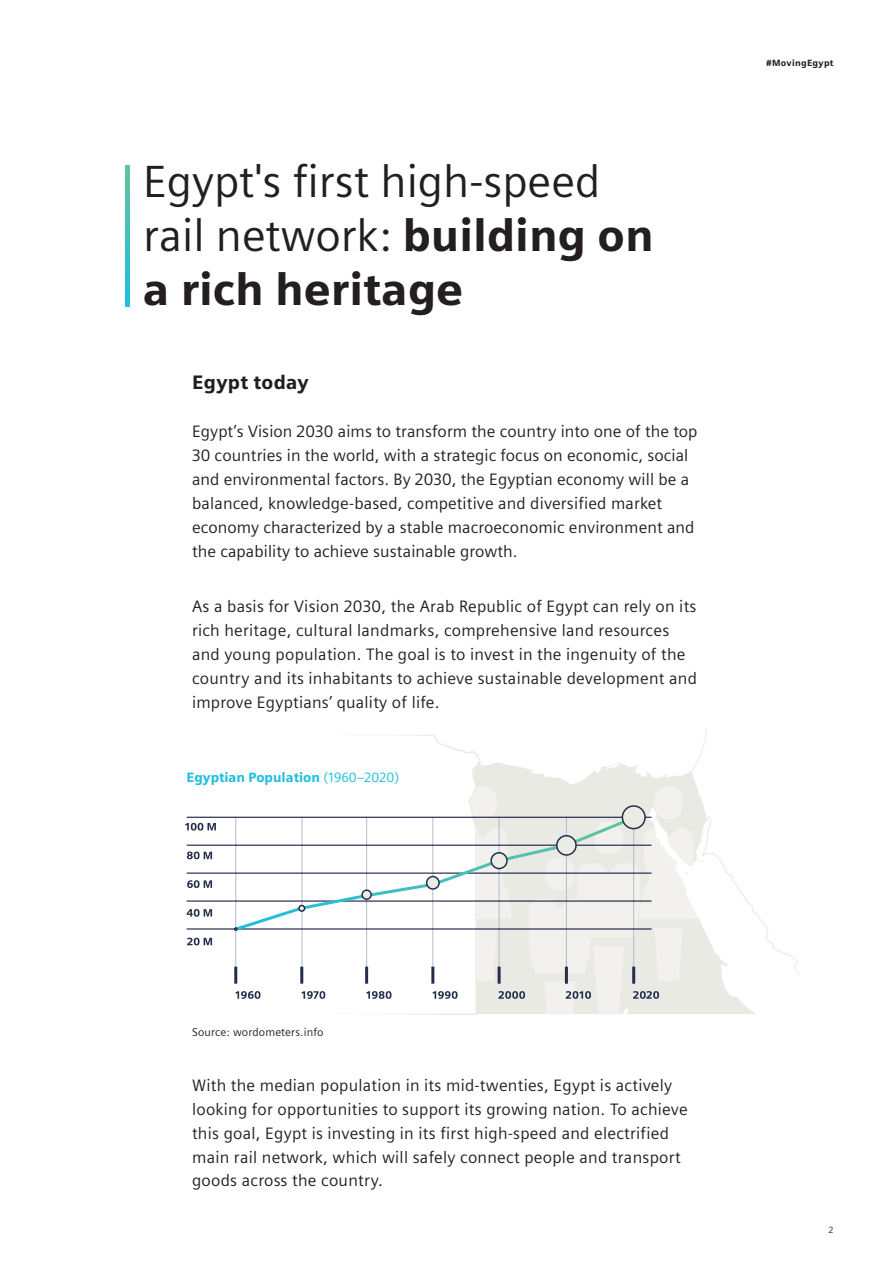
<style>
.page{position:relative;width:893px;height:1263px;background:#fff}
.page>*{position:absolute;margin:0;border:0;box-sizing:border-box;transform-origin:0 0}
._02__Headline_22pt_1{font:45px/54px "Siemens Sans";color:#231f20}
._04__Intro_13pt_6_25{font:900 19.5px "Siemens Sans";letter-spacing:.015em;color:#231f20}
._04__Intro_13pt_6_25-2{font:16.5px/23.9px "Siemens Sans";letter-spacing:.015em;color:#231f20}
._04__Intro_13pt_6_25-3{font:900 13.5px "Siemens Sans";color:#1cbfdf}
._06__Caption_7_5pt_3{font:11.25px "Siemens Sans";letter-spacing:.015em;color:#231f20}
._00__Header_6pt_130{font:900 9px "Siemens Sans";letter-spacing:.03em;color:#231f20}
._00__Footer_6pt_130{font:9px "Siemens Sans";color:#231f20}
.s1{font-weight:900}
.s2{font-weight:400}
</style>
<div class="page">
<svg style="left:126px;top:166px;width:3px;height:141px"></svg>
<svg style="left:186px;top:735px;width:294px;height:280px"></svg>
<svg style="left:470px;top:761px;width:284px;height:253px;fill:#eaeae5"></svg>
<svg style="left:476px;top:933px;width:21px;height:48px"></svg>
<div style="left:654px;top:786px;width:29px;height:33px;background:#f2f1ee;border-radius:50%"></div>
<svg style="left:690px;top:728px;width:18px;height:45px"></svg>
<svg style="left:653px;top:815px;width:147px;height:166px"></svg>
<hr style="left:236px;top:817px;width:1px;height:154px;background:#b3baca">
<hr style="left:302px;top:817px;width:1px;height:154px;background:#b3baca">
<hr style="left:366px;top:817px;width:1px;height:154px;background:#b3baca">
<hr style="left:433px;top:817px;width:1px;height:154px;background:#b3baca">
<hr style="left:499px;top:817px;width:1px;height:154px;background:#b3baca">
<hr style="left:566px;top:817px;width:1px;height:154px;background:#b3baca">
<hr style="left:633px;top:817px;width:1px;height:154px;background:#b3baca">
<svg style="left:235px;top:991px;width:25px;height:8px"></svg>
<hr style="left:300px;top:967px;width:3px;height:17px;background:#232f4a">
<svg style="left:301px;top:991px;width:24px;height:8px"></svg>
<hr style="left:365px;top:967px;width:3px;height:17px;background:#232f4a">
<svg style="left:366px;top:991px;width:25px;height:8px"></svg>
<hr style="left:431px;top:967px;width:3px;height:17px;background:#232f4a">
<svg style="left:432px;top:991px;width:26px;height:8px"></svg>
<hr style="left:498px;top:967px;width:3px;height:17px;background:#232f4a">
<svg style="left:498px;top:991px;width:27px;height:8px"></svg>
<hr style="left:565px;top:967px;width:3px;height:17px;background:#232f4a">
<svg style="left:566px;top:991px;width:25px;height:8px"></svg>
<hr style="left:632px;top:967px;width:3px;height:17px;background:#232f4a">
<svg style="left:633px;top:991px;width:26px;height:8px"></svg>
<svg style="left:187px;top:938px;width:25px;height:7px"></svg>
<svg style="left:187px;top:909px;width:25px;height:8px"></svg>
<svg style="left:187px;top:880px;width:25px;height:8px"></svg>
<svg style="left:187px;top:851px;width:25px;height:8px"></svg>
<svg style="left:185px;top:823px;width:31px;height:7px"></svg>
<hr style="left:187px;top:929px;width:465px;height:1px;background:#00022a">
<hr style="left:187px;top:901px;width:465px;height:1px;background:#00022a">
<hr style="left:187px;top:873px;width:465px;height:1px;background:#00022a">
<hr style="left:187px;top:845px;width:465px;height:1px;background:#00022a">
<hr style="left:187px;top:817px;width:465px;height:1px;background:#00022a">
<svg style="left:232px;top:814px;width:406px;height:119px"></svg>
<svg style="left:234px;top:927px;width:4px;height:4px"></svg>
<div style="left:298px;top:905px;width:7px;height:7px;border:2px solid #232f4a;border-radius:50%"></div>
<div style="left:362px;top:890px;width:9px;height:9px;background:#ecece7;border-radius:50%"></div>
<div style="left:361px;top:889px;width:11px;height:11px;border:2px solid #232f4a;border-radius:50%"></div>
<div style="left:427px;top:876px;width:12px;height:13px;background:#ecece7;border-radius:50%"></div>
<div style="left:426px;top:876px;width:14px;height:14px;border:2px solid #232f4a;border-radius:50%"></div>
<div style="left:491px;top:853px;width:16px;height:15px;background:#ecece7;border-radius:50%"></div>
<div style="left:490px;top:852px;width:18px;height:17px;border:2px solid #232f4a;border-radius:50%"></div>
<div style="left:557px;top:836px;width:19px;height:19px;background:#ecece7;border-radius:50%"></div>
<div style="left:556px;top:835px;width:21px;height:21px;border:2px solid #232f4a;border-radius:50%"></div>
<div style="left:622px;top:806px;width:23px;height:23px;background:#ecece7;border-radius:50%"></div>
<div style="left:622px;top:805px;width:24px;height:24px;border:2px solid #232f4a;border-radius:50%"></div>
<hr style="left:234px;top:967px;width:3px;height:17px;background:#232f4a">
<p class="_02__Headline_22pt_1" style="left:143px;top:155px;width:512px">Egypt's first high-speed rail network: <span class="s1">building on a rich heritage</span></p>
<p class="_04__Intro_13pt_6_25" style="left:192px;top:371px;width:118px">Egypt today</p>
<p class="_04__Intro_13pt_6_25-2" style="left:192px;top:419px;width:507px">Egypt’s Vision 2030 aims to transform the country into one of the top 30 countries in the world, with a strategic focus on economic, social and environmental factors. By 2030, the Egyptian economy will be a balanced, knowledge-based, competitive and diversified market economy characterized by a stable macroeconomic environment and the capability to achieve sustainable growth.</p>
<p class="_04__Intro_13pt_6_25-2" style="left:192px;top:595px;width:506px">As a basis for Vision 2030, the Arab Republic of Egypt can rely on its rich heritage, cultural landmarks, comprehensive land resources and young population. The goal is to invest in the ingenuity of the country and its inhabitants to achieve sustainable development and improve Egyptians’ quality of life.</p>
<p class="_04__Intro_13pt_6_25-3" style="left:186px;top:770px;width:214px">Egyptian Population <span class="s2">(1960–2020)</span></p>
<p class="_00__Header_6pt_130" style="left:766px;top:58px;width:69px">#MovingEgypt</p>
<p class="_06__Caption_7_5pt_3" style="left:192px;top:1026px;width:133px">Source: wordometers.info</p>
<p class="_04__Intro_13pt_6_25-2" style="left:192px;top:1073px;width:497px">With the median population in its mid-twenties, Egypt is actively looking for opportunities to support its growing nation. To achieve this goal, Egypt is investing in its first high-speed and electrified main rail network, which will safely connect people and transport goods across the country.</p>
<p class="_00__Footer_6pt_130" style="left:829px;top:1225px;width:6px">2</p>
</div>
